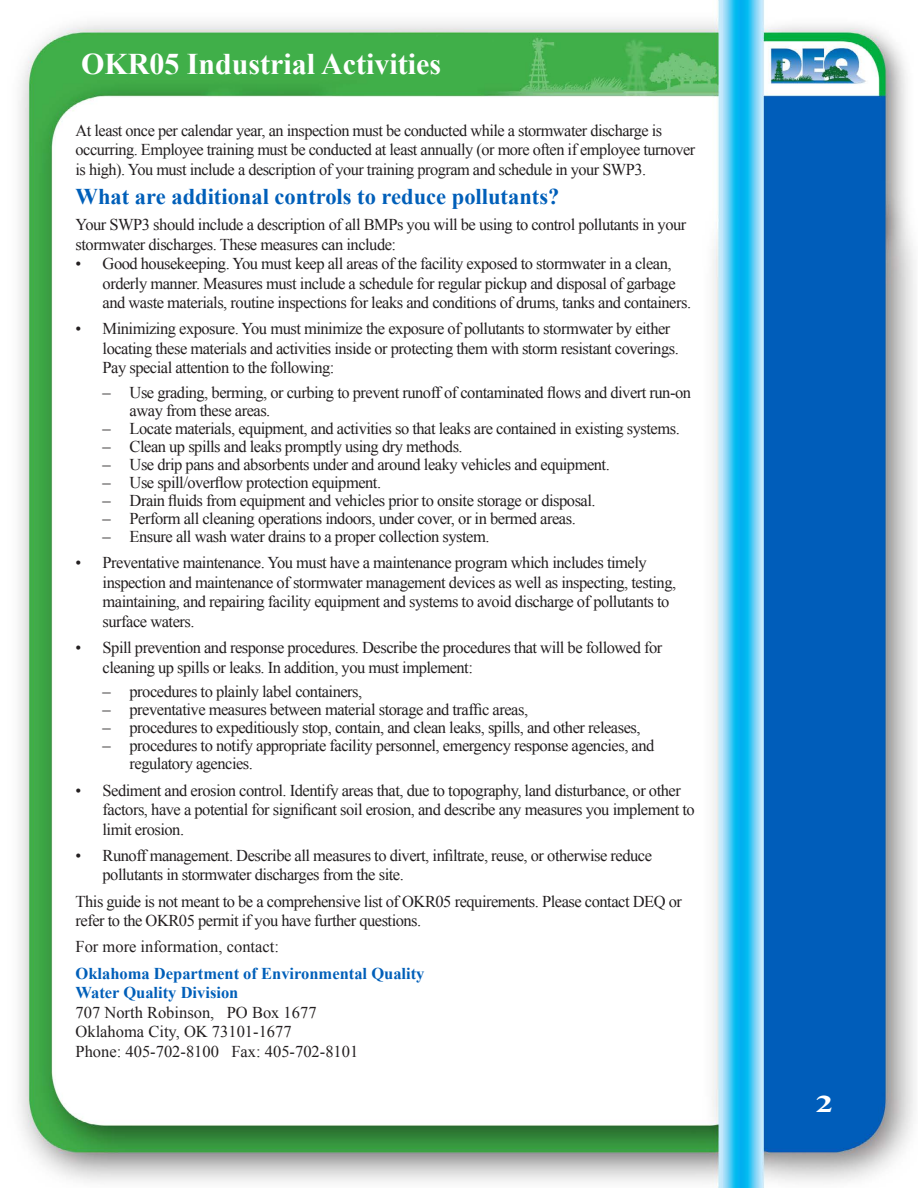
<style>
.page{position:relative;width:918px;height:1188px;background:#fff}
.page>*{position:absolute;margin:0;border:0;box-sizing:border-box;transform-origin:0 0}
.t1{font:700 30px "Times New Roman";color:#fff}
.t2{font:700 24px "Times New Roman";color:#fff;scale:1.5 1}
.t3{font:700 22.5px "Times New Roman";color:#005fb9}
.t4{font:16.5px/19.5px "Times New Roman";letter-spacing:-.03em;color:#231f20}
.t5{font:16.5px/19.5px "Times New Roman";color:#231f20}
.t6{font:700 16.5px/19.5px "Times New Roman";color:#005fb9}
</style>
<div class="page">
<img style="left:18px;top:0;width:898px;height:1188px">
<h1 class="t1" style="left:81px;top:43px;width:362px">OKR05 Industrial Activities</h1>
<p class="t4" style="left:76px;top:120px;width:621px">At least once per calendar year, an inspection must be conducted while a stormwater discharge is occurring. Employee training must be conducted at least annually (or more often if employee turnover is high). You must include a description of your training program and schedule in your SWP3.</p>
<h3 class="t3" style="left:76px;top:181px;width:485px">What are additional controls to reduce pollutants?</h3>
<p class="t4" style="left:76px;top:215px;width:612px">Your SWP3 should include a description of all BMPs you will be using to control pollutants in your stormwater discharges. These measures can include:</p>
<p class="t4" style="left:103px;top:254px;width:590px;text-indent:-27px">• Good housekeeping. You must keep all areas of the facility exposed to stormwater in a clean, orderly manner. Measures must include a schedule for regular pickup and disposal of garbage and waste materials, routine inspections for leaks and conditions of drums, tanks and containers.</p>
<p class="t4" style="left:103px;top:319px;width:578px;text-indent:-27px">• Minimizing exposure. You must minimize the exposure of pollutants to stormwater by either locating these materials and activities inside or protecting them with storm resistant coverings.<br>Pay special attention to the following:</p>
<p class="t4" style="left:130px;top:383px;width:563px;line-height:18px;text-indent:-27px">– Use grading, berming, or curbing to prevent runoff of contaminated flows and divert run-on away from these areas.</p>
<p class="t4" style="left:103px;top:419px;width:579px">– Locate materials, equipment, and activities so that leaks are contained in existing systems.</p>
<p class="t4" style="left:103px;top:437px;width:362px">– Clean up spills and leaks promptly using dry methods.</p>
<p class="t4" style="left:103px;top:455px;width:509px">– Use drip pans and absorbents under and around leaky vehicles and equipment.</p>
<p class="t4" style="left:103px;top:473px;width:280px">– Use spill/overflow protection equipment.</p>
<p class="t4" style="left:103px;top:491px;width:495px">– Drain fluids from equipment and vehicles prior to onsite storage or disposal.</p>
<p class="t4" style="left:103px;top:509px;width:475px">– Perform all cleaning operations indoors, under cover, or in bermed areas.</p>
<p class="t4" style="left:103px;top:527px;width:388px">– Ensure all wash water drains to a proper collection system.</p>
<p class="t4" style="left:103px;top:553px;width:575px;text-indent:-27px">• Preventative maintenance. You must have a maintenance program which includes timely inspection and maintenance of stormwater management devices as well as inspecting, testing, maintaining, and repairing facility equipment and systems to avoid discharge of pollutants to surface waters.</p>
<p class="t4" style="left:103px;top:638px;width:561px;text-indent:-27px">• Spill prevention and response procedures. Describe the procedures that will be followed for cleaning up spills or leaks. In addition, you must implement:</p>
<p class="t4" style="left:103px;top:682px;width:261px">– procedures to plainly label containers,</p>
<p class="t4" style="left:103px;top:700px;width:427px">– preventative measures between material storage and traffic areas,</p>
<p class="t4" style="left:103px;top:718px;width:539px">– procedures to expeditiously stop, contain, and clean leaks, spills, and other releases,</p>
<p class="t4" style="left:130px;top:737px;width:526px;line-height:18px;text-indent:-27px">– procedures to notify appropriate facility personnel, emergency response agencies, and regulatory agencies.</p>
<p class="t4" style="left:103px;top:780px;width:594px;text-indent:-27px">• Sediment and erosion control. Identify areas that, due to topography, land disturbance, or other factors, have a potential for significant soil erosion, and describe any measures you implement to limit erosion.</p>
<p class="t4" style="left:103px;top:845px;width:551px;text-indent:-27px">• Runoff management. Describe all measures to divert, infiltrate, reuse, or otherwise reduce pollutants in stormwater discharges from the site.</p>
<p class="t4" style="left:76px;top:891px;width:608px">This guide is not meant to be a comprehensive list of OKR05 requirements. Please contact DEQ or refer to the OKR05 permit if you have further questions.</p>
<p class="t5" style="left:76px;top:937px;width:205px">For more information, contact:</p>
<p class="t6" style="left:76px;top:963px;width:350px">Oklahoma Department of Environmental Quality<br>Water Quality Division</p>
<p class="t5" style="left:76px;top:1002px;width:284px">707 North Robinson, PO Box 1677<br>Oklahoma City, OK 73101-1677<br>Phone: 405-702-8100 Fax: 405-702-8101</p>
<h2 class="t2" style="left:816px;top:1087px;width:13px">2</h2>
</div>
